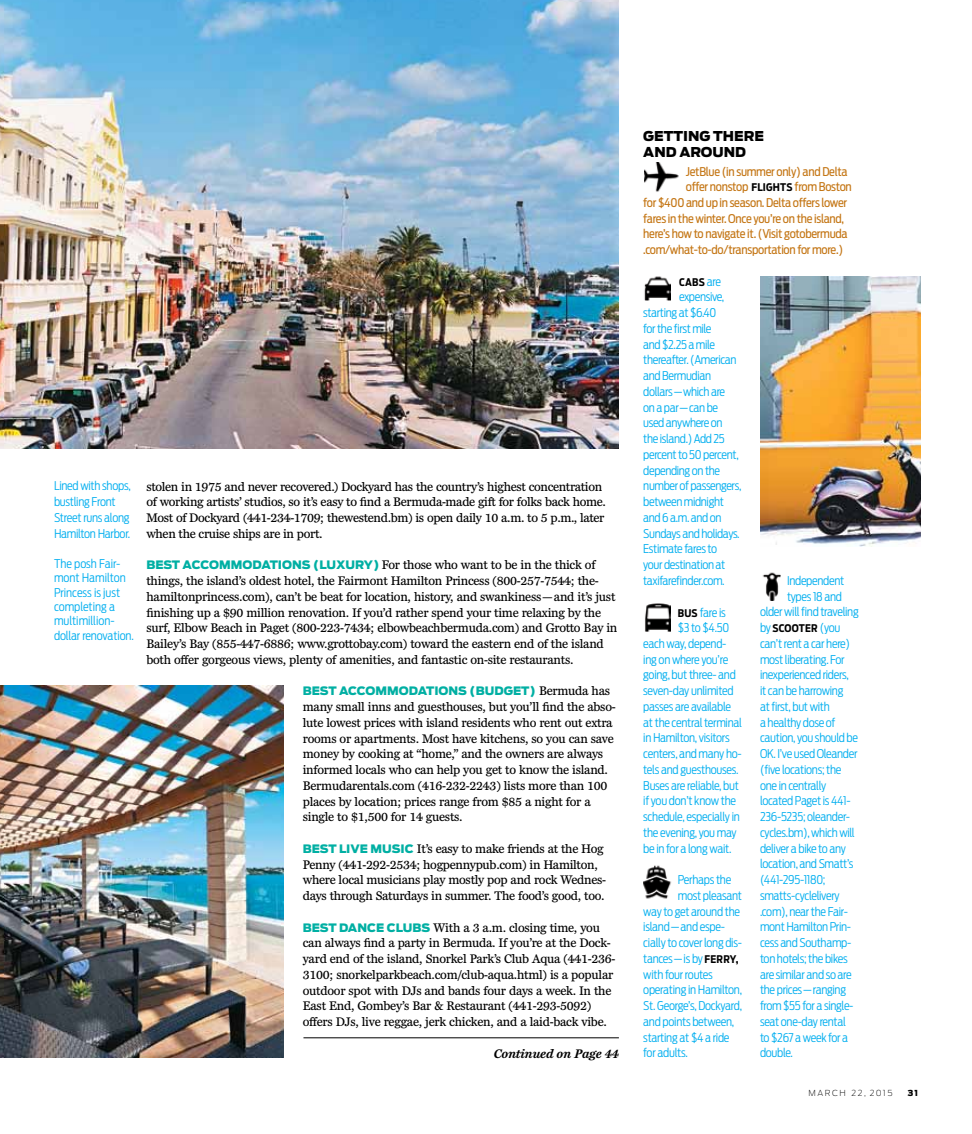
<style>
.page{position:relative;width:972px;height:1134px;background:#fff}
.page>*{position:absolute;margin:0;border:0;box-sizing:border-box;transform-origin:0 0}
.t1{font:900 13.5px/15.8px "Antenna";color:#000}
.t2{font:300 12px/15.8px "Antenna Cond";letter-spacing:-.025em;color:#00aeef}
.t3{font:12px "Antenna Cond";letter-spacing:-.02em;color:#c47615}
.t4{font:300 12px/14.4px "Antenna Cond";color:#00aeef}
.t5{font:11.55px/15.8px "Miller Globe Text";letter-spacing:-.02em;color:#000}
.t6{font:900 11.55px "Antenna";color:#00afa3}
.t7{font:italic 700 11.55px "Miller Globe Text";letter-spacing:-.02em;color:#000}
.t8{font:700 10.5px "Antenna Cond";letter-spacing:.01em;color:#000}
.t9{font:200 8.25px "Antenna";letter-spacing:.19em;color:#000}
.t10{font:900 8.25px "Antenna";color:#000}
.s1{font-family:"Antenna";font-weight:900;color:#00afa3}
.s2{font-family:"Miller Globe Text";font-weight:400;color:#000}
.s3{font-weight:700;font-size:10.5px;color:#000}
.s4{font-weight:300;font-size:12px;color:#00aeef}
</style>
<div class="page">
<img style="left:0;top:0;width:619px;height:448px">
<img style="left:0;top:686px;width:283px;height:372px">
<img style="left:761px;top:276px;width:160px;height:270px">
<img style="left:644px;top:276px;width:26px;height:24px">
<img style="left:645px;top:162px;width:34px;height:30px">
<img style="left:645px;top:604px;width:25px;height:28px">
<img style="left:762px;top:572px;width:18px;height:29px">
<img style="left:643px;top:865px;width:28px;height:34px">
<hr style="left:303px;top:1038px;width:316px;height:1px;background:#000">
<p class="t2" style="left:54px;top:478px;width:78px">Lined with shops, bustling Front<br>Street runs along<br>Hamilton Harbor.</p>
<p class="t4" style="left:54px;top:556px;width:81px">The posh Fair&shy;mont Hamilton<br>Princess is just completing a multimillion&shy;dollar renovation.</p>
<p class="t5" style="left:146px;top:478px;width:461px">stolen in 1975 and never recovered.) Dockyard has the country’s highest concentration of working artists’ studios, so it’s easy to find a Bermuda-made gift for folks back home.<br>Most of Dockyard (441-234-1709; thewestend.bm) is open daily 10 a.m. to 5 p.m., later when the cruise ships are in port.</p>
<p class="t5" style="left:146px;top:557px;width:473px"><span class="s1">BEST ACCOMMODATIONS (LUXURY)</span> For those who want to be in the thick of things, the island’s oldest hotel, the Fairmont Hamilton Princess (800-257-7544; the&shy;hamiltonprincess.com), can’t be beat for location, history, and swankiness—and it’s just finishing up a $90 million renovation. If you’d rather spend your time relaxing by the surf, Elbow Beach in Paget (800-223-7434; elbowbeachbermuda.com) and Grotto Bay in Bailey’s Bay (855-447-6886; www.grottobay.com) toward the eastern end of the island both offer gorgeous views, plenty of amenities, and fantastic on-site restaurants.</p>
<p class="t6" style="left:303px;top:683px;width:309px">BEST ACCOMMODATIONS (BUDGET) <span class="s2">Bermuda has</span></p>
<p class="t5" style="left:303px;top:699px;width:314px">many small inns and guesthouses, but you’ll find the abso&shy;lute lowest prices with island residents who rent out extra rooms or apartments. Most have kitchens, so you can save money by cooking at “home,” and the owners are always informed locals who can help you get to know the island.<br>Bermudarentals.com (416-232-2243) lists more than 100 places by location; prices range from $85 a night for a single to $1,500 for 14 guests.</p>
<p class="t5" style="left:303px;top:841px;width:305px"><span class="s1">BEST LIVE MUSIC</span> It’s easy to make friends at the Hog Penny (441-292-2534; hogpennypub.com) in Hamilton, where local musicians play mostly pop and rock Wednes&shy;days through Saturdays in summer. The food’s good, too.</p>
<p class="t5" style="left:303px;top:919px;width:314px"><span class="s1">BEST DANCE CLUBS</span> With a 3 a.m. closing time, you can always find a party in Bermuda. If you’re at the Dock&shy;yard end of the island, Snorkel Park’s Club Aqua (441-236- 3100; snorkelparkbeach.com/club-aqua.html) is a popular outdoor spot with DJs and bands four days a week. In the East End, Gombey’s Bar &amp; Restaurant (441-293-5092) offers DJs, live reggae, jerk chicken, and a laid-back vibe.</p>
<p class="t7" style="left:494px;top:1046px;width:127px">Continued on Page 44</p>
<p class="t1" style="left:643px;top:128px;width:122px">GETTING THERE<br>AND AROUND</p>
<p class="t3" style="left:686px;top:163px;width:163px">JetBlue (in summer only) and Delta</p>
<p class="t3" style="left:686px;top:179px;width:167px">offer nonstop <span class="s3">FLIGHTS</span> from Boston</p>
<p class="t3" style="left:643px;top:195px;width:205px">for $400 and up in season. Delta offers lower</p>
<p class="t3" style="left:643px;top:211px;width:202px">fares in the winter. Once you’re on the island,</p>
<p class="t3" style="left:643px;top:226px;width:206px">here’s how to navigate it. (Visit gotobermuda</p>
<p class="t3" style="left:643px;top:242px;width:201px">.com/what-to-do/transportation for more.)</p>
<p class="t8" style="left:679px;top:275px;width:43px">CABS <span class="s4">are</span></p>
<p class="t2" style="left:643px;top:289px;width:100px;text-indent:36px">expensive, starting at $6.40<br>for the first mile<br>and $2.25 a mile thereafter. (American and Bermudian dollars—which are<br>on a par—can be used anywhere on<br>the island.) Add 25 percent to 50 percent, depending on the number of passengers, between midnight and 6 a.m. and on<br>Sundays and holidays.<br>Estimate fares to<br>your destination at taxifarefinder.com.</p>
<p class="t2" style="left:678px;top:604px;width:50px"><span class="s3">BUS</span> fare is</p>
<p class="t2" style="left:678px;top:620px;width:53px">$3 to $4.50</p>
<p class="t2" style="left:643px;top:635px;width:85px">each way, depend-</p>
<p class="t2" style="left:643px;top:651px;width:87px">ing on where you’re</p>
<p class="t2" style="left:643px;top:667px;width:94px">going, but three- and</p>
<p class="t2" style="left:643px;top:683px;width:92px">seven-day unlimited</p>
<p class="t2" style="left:643px;top:698px;width:89px">passes are available</p>
<p class="t2" style="left:643px;top:714px;width:100px">at the central terminal</p>
<p class="t2" style="left:643px;top:730px;width:88px">in Hamilton, visitors</p>
<p class="t2" style="left:643px;top:746px;width:100px">centers, and many ho-</p>
<p class="t2" style="left:643px;top:761px;width:97px">tels and guesthouses.</p>
<p class="t2" style="left:643px;top:777px;width:97px">Buses are reliable, but</p>
<p class="t2" style="left:643px;top:793px;width:94px">if you don’t know the</p>
<p class="t2" style="left:643px;top:809px;width:98px">schedule, especially in</p>
<p class="t2" style="left:643px;top:824px;width:95px">the evening, you may</p>
<p class="t2" style="left:643px;top:840px;width:90px">be in for a long wait.</p>
<p class="t2" style="left:678px;top:872px;width:55px">Perhaps the</p>
<p class="t2" style="left:678px;top:887px;width:66px">most pleasant</p>
<p class="t2" style="left:643px;top:903px;width:98px">way to get around the</p>
<p class="t2" style="left:643px;top:919px;width:83px">island—and espe-</p>
<p class="t2" style="left:643px;top:935px;width:100px">cially to cover long dis-</p>
<p class="t2" style="left:643px;top:950px;width:97px">tances—is by <span class="s3">FERRY,</span></p>
<p class="t2" style="left:643px;top:966px;width:71px">with four routes</p>
<p class="t2" style="left:643px;top:982px;width:100px">operating in Hamilton,</p>
<p class="t2" style="left:643px;top:998px;width:100px">St. George’s, Dockyard,</p>
<p class="t2" style="left:643px;top:1013px;width:92px">and points between,</p>
<p class="t2" style="left:643px;top:1029px;width:88px">starting at $4 a ride</p>
<p class="t2" style="left:643px;top:1045px;width:46px">for adults.</p>
<p class="t2" style="left:787px;top:572px;width:59px">Independent</p>
<p class="t2" style="left:787px;top:588px;width:56px">types 18 and</p>
<p class="t2" style="left:760px;top:604px;width:100px">older will find traveling</p>
<p class="t8" style="left:760px;top:621px;width:82px"><span class="s4">by</span> SCOOTER <span class="s4">(you</span></p>
<p class="t2" style="left:760px;top:635px;width:99px">can’t rent a car here) most liberating. For inexperienced riders, it can be harrowing<br>at first, but with<br>a healthy dose of caution, you should be<br>OK. I’ve used Oleander (five locations; the one in centrally located Paget is 441-<br>236-5235; oleander&shy;cycles.bm), which will deliver a bike to any location, and Smatt’s (441-295-1180; smatts-cyclelivery .com), near the Fair&shy;mont Hamilton Prin&shy;cess and Southamp&shy;ton hotels; the bikes are similar and so are the prices—ranging from $55 for a single&shy;seat one-day rental to $267 a week for a double.</p>
<p class="t9" style="left:808px;top:1088px;width:86px">MARCH 22, 2015</p>
<p class="t10" style="left:908px;top:1087px;width:12px">31</p>
</div>
